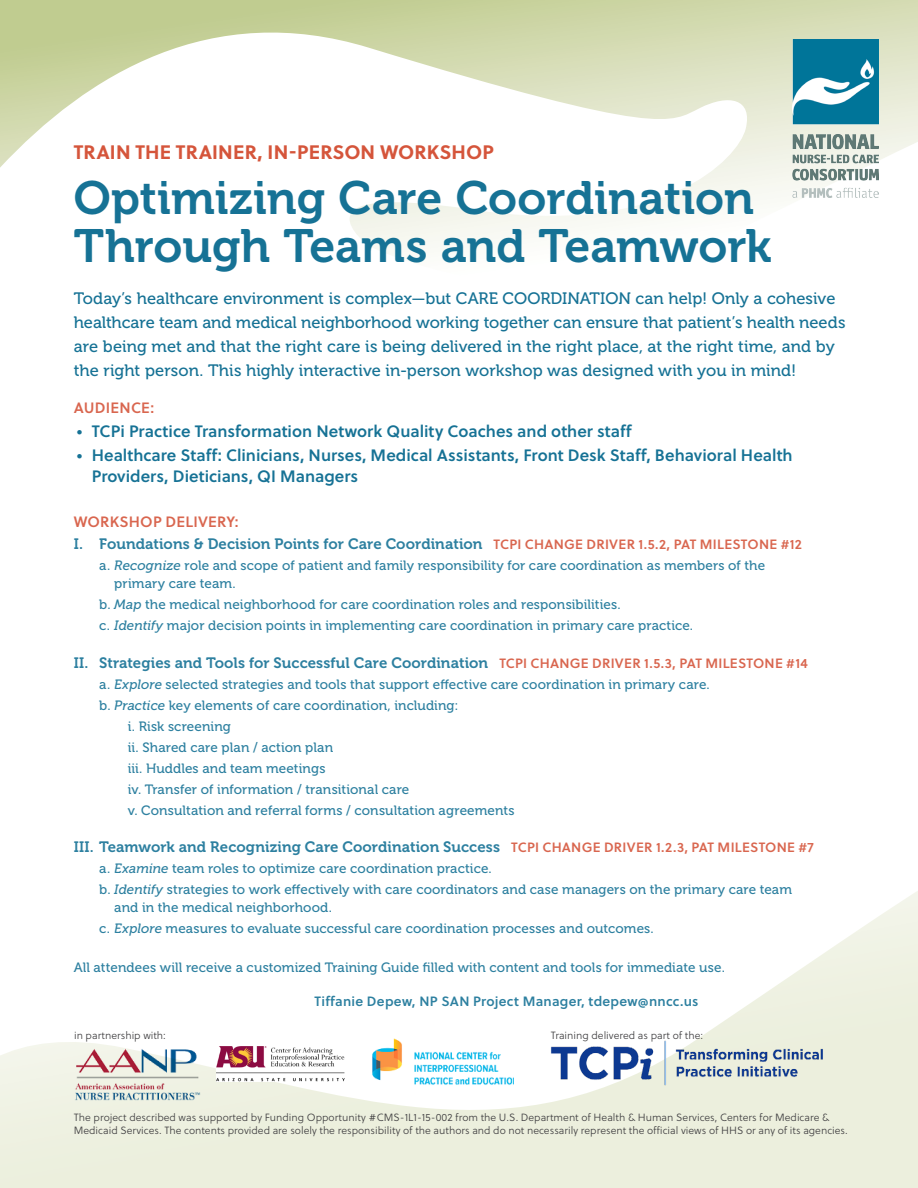
<style>
.page{position:relative;width:918px;height:1188px;background:#fff}
.page>*{position:absolute;margin:0;border:0;box-sizing:border-box;transform-origin:0 0}
.t1{font:46.5px/48px "Museo 700";color:#167295}
.t2{font:700 19.5px "Soleil";letter-spacing:.005em;color:#d5553b}
.t3{font:16.5px/24px "Museo 500";color:#167295}
.t4{font:600 16.5px/21px "Soleil";color:#167295}
.t5{font:15px "Museo 700";letter-spacing:.005em;color:#2d80a0}
.t6{font:600 15px "Soleil";letter-spacing:.015em;color:#d9664f}
.t7{font:13.5px/21px "Museo 500";letter-spacing:.005em;color:#2d80a0}
.t8{font:600 13.5px "Soleil";letter-spacing:.02em;color:#2d80a0}
.t9{font:300 10.5px/12.6px "Soleil";color:#414042}
.s1{font-family:"Soleil";font-weight:600;font-size:13.5px;color:#d9664f}
.s2{font-style:italic}
</style>
<div class="page">
<svg style="left:0;top:891px;width:918px;height:297px"></svg>
<svg style="left:0;top:0;width:918px;height:254px"></svg>
<img style="left:793px;top:39px;width:86px;height:159px">
<img style="left:71px;top:1034px;width:132px;height:83px">
<img style="left:217px;top:1047px;width:128px;height:35px">
<img style="left:369px;top:1035px;width:144px;height:52px">
<img style="left:548px;top:1037px;width:280px;height:51px">
<h2 class="t2" style="left:74px;top:137px;width:422px">TRAIN THE TRAINER, IN-PERSON WORKSHOP</h2>
<h1 class="t1" style="left:74px;top:174px;width:699px">Optimizing Care Coordination<br>Through Teams and Teamwork</h1>
<p class="t3" style="left:74px;top:286px;width:773px">Today’s healthcare environment is complex—but CARE COORDINATION can help! Only a cohesive healthcare team and medical neighborhood working together can ensure that patient’s health needs are being met and that the right care is being delivered in the right place, at the right time, and by the right person. This highly interactive in-person workshop was designed with you in mind!</p>
<p class="t6" style="left:74px;top:396px;width:82px">AUDIENCE:</p>
<p class="t4" style="left:77px;top:420px;width:557px">• TCPi Practice Transformation Network Quality Coaches and other staff</p>
<p class="t4" style="left:92px;top:444px;width:702px;text-indent:-15px">• Healthcare Staff: Clinicians, Nurses, Medical Assistants, Front Desk Staff, Behavioral Health<br>Providers, Dieticians, QI Managers</p>
<p class="t6" style="left:74px;top:510px;width:166px">WORKSHOP DELIVERY:</p>
<p class="t5" style="left:74px;top:536px;width:730px">I. Foundations &amp; Decision Points for Care Coordination <span class="s1">TCPI CHANGE DRIVER 1.5.2, PAT MILESTONE #12</span></p>
<p class="t7" style="left:114px;top:557px;width:652px;line-height:18px;text-indent:-15px">a. <span class="s2">Recognize</span> role and scope of patient and family responsibility for care coordination as members of the primary care team.</p>
<p class="t7" style="left:99px;top:595px;width:595px">b. <span class="s2">Map</span> the medical neighborhood for care coordination roles and responsibilities.<br>c. <span class="s2">Identify</span> major decision points in implementing care coordination in primary care practice.</p>
<p class="t5" style="left:74px;top:654px;width:735px">II. Strategies and Tools for Successful Care Coordination <span class="s1">TCPI CHANGE DRIVER 1.5.3, PAT MILESTONE #14</span></p>
<p class="t7" style="left:99px;top:674px;width:612px">a. <span class="s2">Explore</span> selected strategies and tools that support effective care coordination in primary care.</p>
<p class="t7" style="left:99px;top:695px;width:361px">b. <span class="s2">Practice</span> key elements of care coordination, including:</p>
<p class="t7" style="left:128px;top:716px;width:105px">i. Risk screening</p>
<p class="t7" style="left:128px;top:737px;width:207px">ii. Shared care plan / action plan</p>
<p class="t7" style="left:128px;top:758px;width:199px">iii. Huddles and team meetings</p>
<p class="t7" style="left:128px;top:779px;width:283px">iv. Transfer of information / transitional care</p>
<p class="t7" style="left:128px;top:800px;width:388px">v. Consultation and referral forms / consultation agreements</p>
<p class="t5" style="left:74px;top:839px;width:741px">III. Teamwork and Recognizing Care Coordination Success <span class="s1">TCPI CHANGE DRIVER 1.2.3, PAT MILESTONE #7</span></p>
<p class="t7" style="left:99px;top:859px;width:694px">a. <span class="s2">Examine</span> team roles to optimize care coordination practice.<br>b. <span class="s2">Identify</span> strategies to work effectively with care coordinators and case managers on the primary care team</p>
<p class="t7" style="left:99px;top:898px;width:556px;text-indent:15px">and in the medical neighborhood.<br>c. <span class="s2">Explore</span> measures to evaluate successful care coordination processes and outcomes.</p>
<p class="t7" style="left:74px;top:958px;width:653px">All attendees will receive a customized Training Guide filled with content and tools for immediate use.</p>
<p class="t8" style="left:314px;top:991px;width:386px">Tiffanie Depew, NP SAN Project Manager, tdepew@nncc.us</p>
<p class="t9" style="left:74px;top:1029px;width:93px">in partnership with:</p>
<p class="t9" style="left:551px;top:1029px;width:154px">Training delivered as part of the:</p>
<p class="t9" style="left:74px;top:1111px;width:776px">The project described was supported by Funding Opportunity #CMS-1L1-15-002 from the U.S. Department of Health &amp; Human Services, Centers for Medicare &amp;<br>Medicaid Services. The contents provided are solely the responsibility of the authors and do not necessarily represent the official views of HHS or any of its agencies.</p>
</div>
